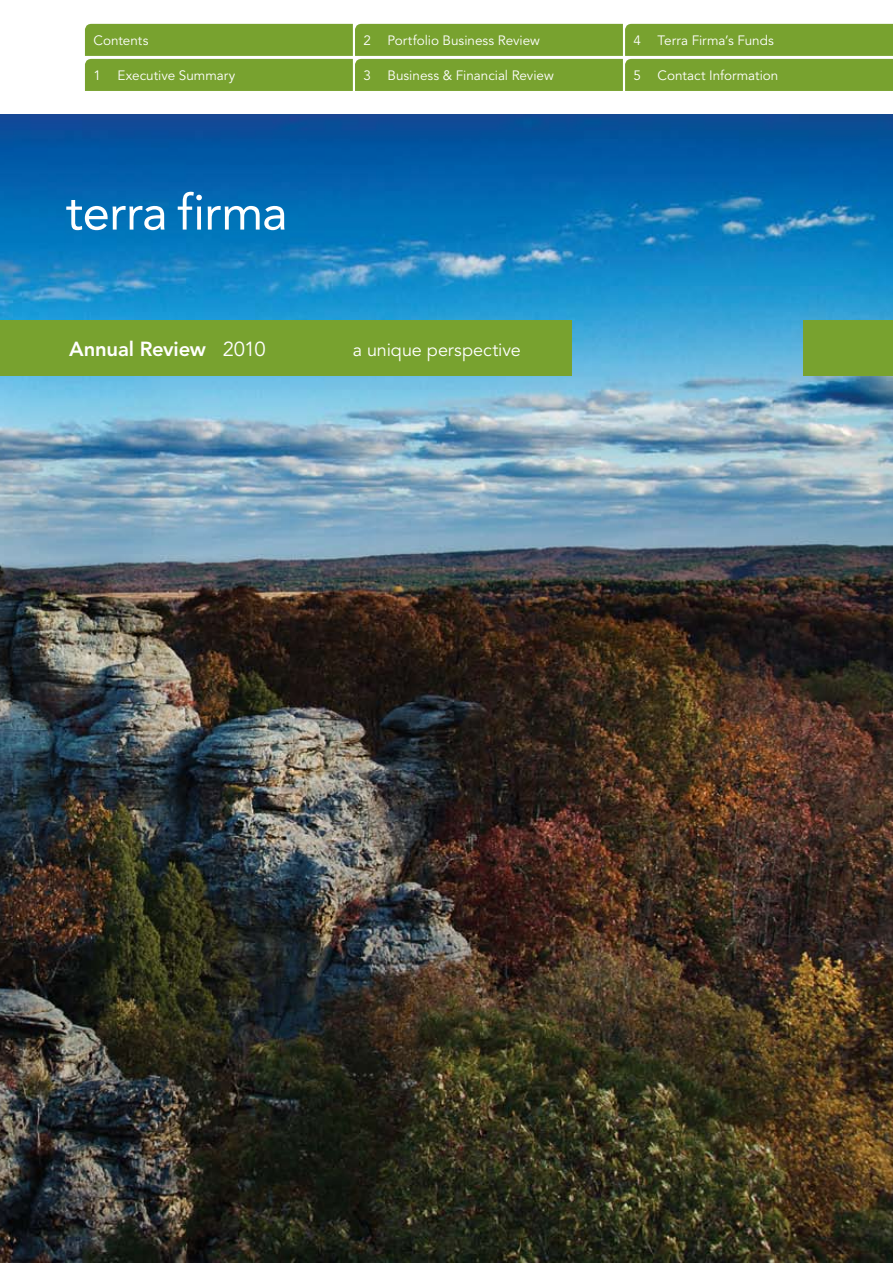
<style>
.page{position:relative;width:893px;height:1263px;background:#fff}
.page>*{position:absolute;margin:0;border:0;box-sizing:border-box;transform-origin:0 0}
.t1{font:800 20.25px "Avenir";letter-spacing:-.01em;color:#fff}
.t2{font:18px "Avenir";color:#fff}
.t3{font:13.5px "Avenir";color:#fff}
.s1{font-weight:400}
</style>
<div class="page">
<div style="left:85px;top:24px;width:808px;height:67px;background:#78a22f"></div>
<img style="left:0;top:115px;width:893px;height:1148px">
<div style="left:0;top:320px;width:571px;height:56px;background:#78a22f"></div>
<div style="left:804px;top:320px;width:89px;height:56px;background:#78a22f"></div>
<svg style="left:66px;top:200px;width:99px;height:30px"></svg>
<svg style="left:178px;top:192px;width:24px;height:38px"></svg>
<svg style="left:208px;top:206px;width:76px;height:24px"></svg>
<p class="t3" style="left:93px;top:33px;width:56px">Contents</p>
<p class="t3" style="left:93px;top:68px;width:143px">1 Executive Summary</p>
<p class="t3" style="left:363px;top:33px;width:178px">2 Portfolio Business Review</p>
<p class="t3" style="left:363px;top:68px;width:192px">3 Business &amp; Financial Review</p>
<p class="t3" style="left:634px;top:33px;width:142px">4 Terra Firma’s Funds</p>
<p class="t3" style="left:634px;top:68px;width:146px">5 Contact Information</p>
<h1 class="t1" style="left:69px;top:337px;width:198px">Annual Review <span class="s1">2010</span></h1>
<h2 class="t2" style="left:353px;top:339px;width:170px">a unique perspective</h2>
</div>
